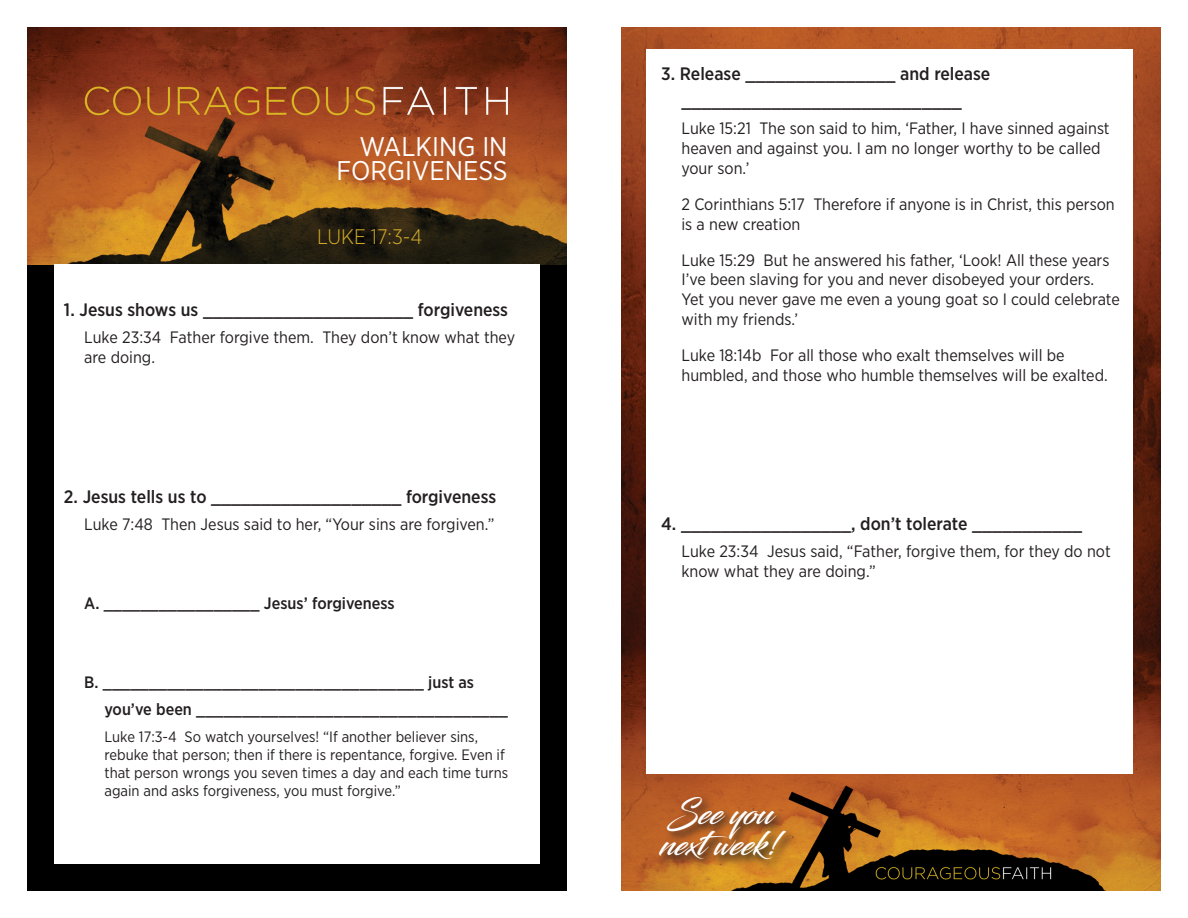
<style>
.page{position:relative;width:1188px;height:918px;background:#fff}
.page>*{position:absolute;margin:0;border:0;box-sizing:border-box;transform-origin:0 0}
.t1{font:33px "Blacksword";color:#fff}
.t2{font:27px "Gotham Narrow";color:#fff}
.t3{font:300 21px "Gotham Narrow";color:#d4ae29}
.t4{font:500 18px "Gotham Narrow";color:#231f20}
.t5{font:16.5px/19.8px "Gotham Narrow";color:#231f20}
.t6{font:500 16.5px "Gotham Narrow";color:#231f20}
.t7{font:15px/18px "Gotham Narrow";color:#231f20}
</style>
<div class="page">
<img style="left:621px;top:27px;width:540px;height:616px">
<div style="left:27px;top:265px;width:540px;height:626px;background:#000"></div>
<img style="left:621px;top:643px;width:540px;height:248px">
<div style="left:646px;top:49px;width:486px;height:724px;background:#fff"></div>
<img style="left:27px;top:27px;width:540px;height:238px">
<div style="left:54px;top:265px;width:486px;height:599px;background:#fff"></div>
<svg style="left:657px;top:794px;width:140px;height:77px;background:#af6325"></svg>
<p class="t2" style="left:359px;top:129px;width:150px">WALKING IN</p>
<p class="t2" style="left:337px;top:153px;width:172px">FORGIVENESS</p>
<p class="t3" style="left:317px;top:223px;width:107px">LUKE 17:3-4</p>
<p class="t4" style="left:64px;top:298px;width:446px">1. Jesus shows us _____________________ forgiveness</p>
<p class="t5" style="left:84px;top:327px;width:432px">Luke 23:34 Father forgive them. They don’t know what they are doing.</p>
<p class="t4" style="left:64px;top:485px;width:434px">2. Jesus tells us to ___________________ forgiveness</p>
<p class="t5" style="left:84px;top:514px;width:412px">Luke 7:48 Then Jesus said to her, “Your sins are forgiven.”</p>
<p class="t6" style="left:84px;top:593px;width:312px">A. _________________ Jesus’ forgiveness</p>
<p class="t6" style="left:84px;top:672px;width:391px">B. ___________________________________ just as</p>
<p class="t6" style="left:104px;top:699px;width:405px">you’ve been __________________________________</p>
<p class="t7" style="left:104px;top:728px;width:405px">Luke 17:3-4 So watch yourselves! “If another believer sins, rebuke that person; then if there is repentance, forgive. Even if that person wrongs you seven times a day and each time turns again and asks forgiveness, you must forgive.”</p>
<p class="t4" style="left:661px;top:63px;width:331px">3. Release _______________ and release</p>
<p class="t4" style="left:681px;top:90px;width:282px">____________________________</p>
<p class="t5" style="left:681px;top:118px;width:430px">Luke 15:21 The son said to him, ‘Father, I have sinned against heaven and against you. I am no longer worthy to be called your son.’</p>
<p class="t5" style="left:681px;top:194px;width:435px">2 Corinthians 5:17 Therefore if anyone is in Christ, this person is a new creation</p>
<p class="t5" style="left:681px;top:250px;width:440px">Luke 15:29 But he answered his father, ‘Look! All these years I’ve been slaving for you and never disobeyed your orders.<br>Yet you never gave me even a young goat so I could celebrate with my friends.’</p>
<p class="t5" style="left:681px;top:345px;width:385px">Luke 18:14b For all those who exalt themselves will be</p>
<p class="t5" style="left:681px;top:365px;width:428px">humbled, and those who humble themselves will be exalted.</p>
<p class="t4" style="left:661px;top:513px;width:422px">4. _________________, don’t tolerate ___________</p>
<p class="t5" style="left:681px;top:541px;width:431px">Luke 23:34 Jesus said, “Father, forgive them, for they do not know what they are doing.”</p>
<p class="t1" style="left:667px;top:793px;width:107px">See you</p>
<p class="t1" style="left:660px;top:824px;width:122px">nextweek!</p>
</div>
